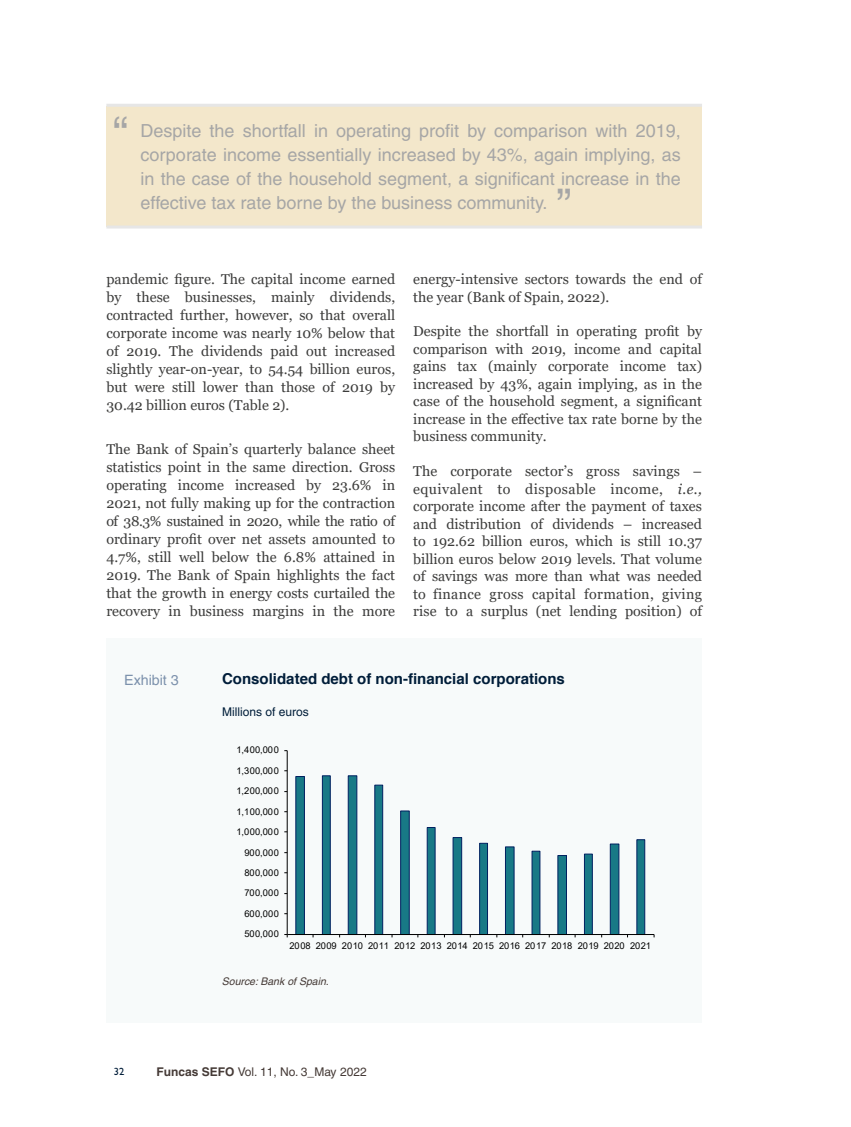
<style>
.page{position:relative;width:851px;height:1127px;background:#fff}
.page>*{position:absolute;margin:0;border:0;box-sizing:border-box;transform-origin:0 0}
.t1{font:45px "Helvetica";color:#a6a6a6}
.t2{font:18px/24px "Helvetica";color:#a6a6a6;text-align:justify}
.t3{font:700 15px "Helvetica";color:#001d39}
.t4{font:14.25px/18px "Georgia";color:#3c3c3b;text-align:justify}
.t5{font:14.25px "Helvetica";color:#7c91ac}
.t6{font:12px "Helvetica";color:#453a36}
.t7{font:12px "Helvetica";color:#001d39}
.t8{font:italic 10.5px "Helvetica";color:#453a36}
.t9{font:500 10.5px "Gill Sans MT Std";color:#001d39}
.t10{font:9.3px "Arial";letter-spacing:-.02em;color:#000}
.s1{font-style:italic}
.s2{font-family:"Helvetica CE";font-weight:700}
</style>
<div class="page">
<div style="left:106px;top:106px;width:596px;height:120px;background:#f3e7cb"></div>
<hr style="left:106px;top:104px;width:596px;height:3px;background:#e6e6e6">
<hr style="left:106px;top:225px;width:596px;height:3px;background:#e6e6e6">
<div style="left:106px;top:638px;width:596px;height:385px;background:#f7fafa"></div>
<svg style="left:295px;top:775px;width:350px;height:159px"></svg>
<hr style="left:287px;top:751px;width:1px;height:183px;background:#000">
<hr style="left:287px;top:934px;width:367px;height:1px;background:#000">
<h1 class="t1" style="left:113px;top:107px;width:16px">“</h1>
<p class="t2" style="left:140px;top:118px;width:541px">Despite the shortfall in operating profit by comparison with 2019, corporate income essentially increased by 43%, again implying, as in the case of the household segment, a significant increase in the effective tax rate borne by the business community.</p>
<h1 class="t1" style="left:556px;top:179px;width:16px">”</h1>
<p class="t4" style="left:106px;top:270px;width:290px">pandemic figure. The capital income earned by these businesses, mainly dividends, contracted further, however, so that overall corporate income was nearly 10% below that of 2019. The dividends paid out increased slightly year-on-year, to 54.54 billion euros, but were still lower than those of 2019 by 30.42 billion euros (Table 2).</p>
<p class="t4" style="left:106px;top:440px;width:290px">The Bank of Spain’s quarterly balance sheet statistics point in the same direction. Gross operating income increased by 23.6% in 2021, not fully making up for the contraction of 38.3% sustained in 2020, while the ratio of ordinary profit over net assets amounted to 4.7%, still well below the 6.8% attained in 2019. The Bank of Spain highlights the fact that the growth in energy costs curtailed the recovery in business margins in the more</p>
<p class="t4" style="left:413px;top:271px;width:290px;line-height:17.5px">energy-intensive sectors towards the end of the year (Bank of Spain, 2022).</p>
<p class="t4" style="left:413px;top:323px;width:290px;line-height:17.5px">Despite the shortfall in operating profit by comparison with 2019, income and capital gains tax (mainly corporate income tax) increased by 43%, again implying, as in the case of the household segment, a significant increase in the effective tax rate borne by the business community.</p>
<p class="t4" style="left:413px;top:463px;width:290px;line-height:17.5px">The corporate sector’s gross savings – equivalent to disposable income, <span class="s1">i.e., </span>corporate income after the payment of taxes and distribution of dividends – increased to 192.62 billion euros, which is still 10.37 billion euros below 2019 levels. That volume of savings was more than what was needed to finance gross capital formation, giving rise to a surplus (net lending position) of</p>
<p class="t5" style="left:124px;top:672px;width:56px">Exhibit 3</p>
<p class="t3" style="left:222px;top:669px;width:344px">Consolidated debt of non-financial corporations</p>
<p class="t7" style="left:222px;top:704px;width:88px">Millions of euros</p>
<p class="t10" style="left:236px;top:744px;width:44px">1,400,000</p>
<p class="t10" style="left:236px;top:764px;width:44px">1,300,000</p>
<p class="t10" style="left:236px;top:784px;width:44px">1,200,000</p>
<p class="t10" style="left:236px;top:805px;width:44px">1,100,000</p>
<p class="t10" style="left:236px;top:825px;width:44px">1,000,000</p>
<p class="t10" style="left:244px;top:846px;width:36px">900,000</p>
<p class="t10" style="left:244px;top:866px;width:36px">800,000</p>
<p class="t10" style="left:244px;top:887px;width:36px">700,000</p>
<p class="t10" style="left:244px;top:907px;width:36px">600,000</p>
<p class="t10" style="left:244px;top:927px;width:36px">500,000</p>
<p class="t10" style="left:289px;top:939px;width:363px">2008 2009 2010 2011 2012 2013 2014 2015 2016 2017 2018 2019 2020 2021</p>
<p class="t8" style="left:222px;top:975px;width:108px">Source: Bank of Spain.</p>
<p class="t9" style="left:114px;top:1065px;width:12px">32</p>
<p class="t6" style="left:156px;top:1064px;width:212px"><span class="s2">Funcas SEFO</span> Vol. 11, No. 3_May 2022</p>
</div>
